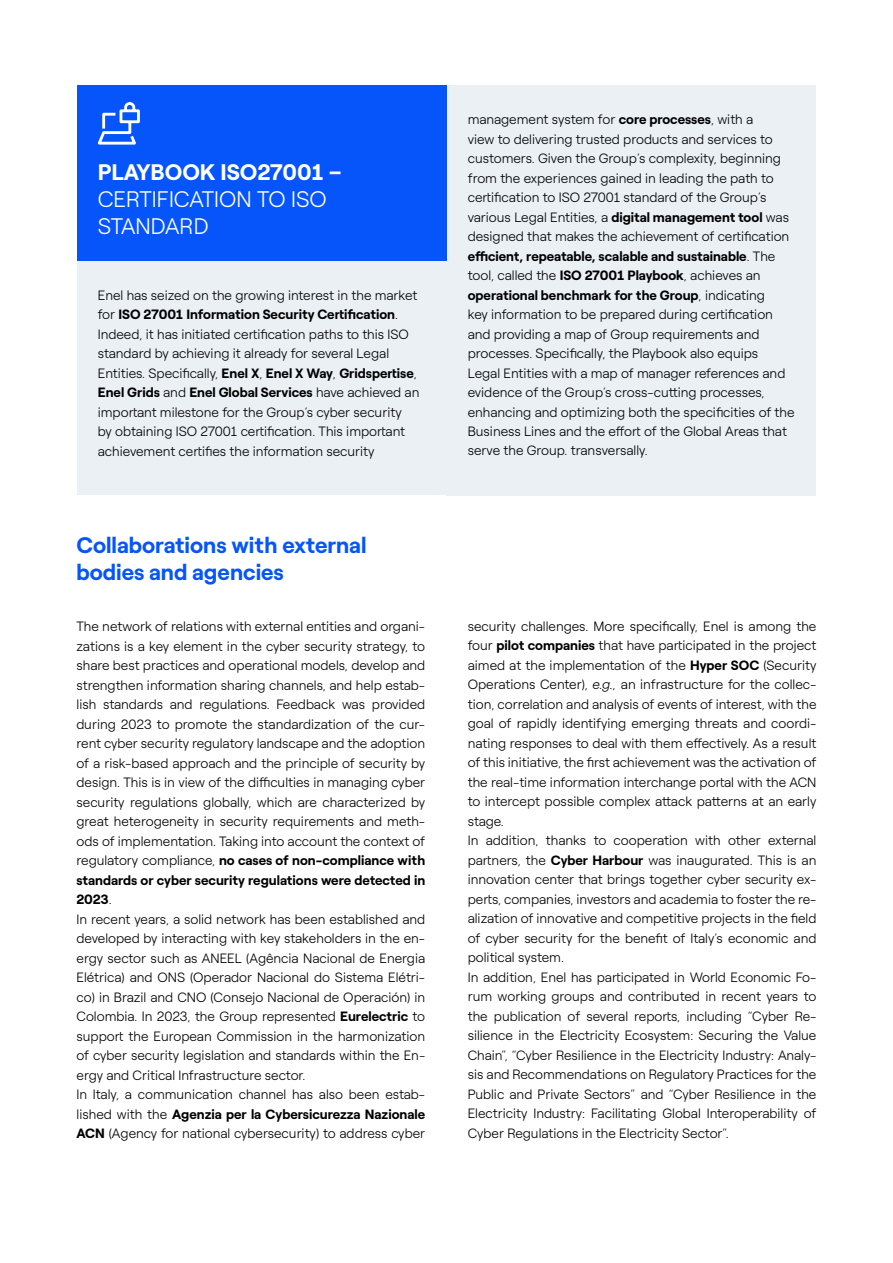
<style>
.page{position:relative;width:893px;height:1263px;background:#fff}
.page>*{position:absolute;margin:0;border:0;box-sizing:border-box;transform-origin:0 0}
.t1{font:700 22.5px/27px "Roobert ENEL";color:#0555fa}
.t2{font:300 22.5px/27px "Roobert ENEL";color:#fff}
.t3{font:700 22.5px "Roobert ENEL";color:#fff}
.t4{font:300 13.5px/19.5px "Roobert ENEL";color:#000}
.s1{font-weight:700}
.s2{font-style:italic}
</style>
<div class="page">
<div style="left:77px;top:261px;width:369px;height:234px;background:#ebf0f5"></div>
<div style="left:446px;top:85px;width:370px;height:410px;background:#ebf0f5"></div>
<div style="left:77px;top:85px;width:369px;height:176px;background:#0555fa"></div>
<svg style="left:97px;top:102px;width:43px;height:43px"></svg>
<h1 class="t3" style="left:98px;top:155px;width:245px">PLAYBOOK ISO27001 –</h1>
<h1 class="t2" style="left:98px;top:184px;width:230px">CERTIFICATION TO ISO<br>STANDARD</h1>
<p class="t4" style="left:98px;top:284px;width:323px">Enel has seized on the growing interest in the market for <span class="s1">ISO 27001 Information Security Certification</span>.<br>Indeed, it has initiated certification paths to this ISO standard by achieving it already for several Legal Entities. Specifically, <span class="s1">Enel X</span>, <span class="s1">Enel X Way</span>, <span class="s1">Gridspertise</span>, <span class="s1">Enel Grids</span> and <span class="s1">Enel Global Services</span> have achieved an important milestone for the Group’s cyber security<br>by obtaining ISO 27001 certification. This important achievement certifies the information security</p>
<p class="t4" style="left:468px;top:109px;width:328px">management system for <span class="s1">core processes</span>, with a<br>view to delivering trusted products and services to customers. Given the Group’s complexity, beginning from the experiences gained in leading the path to certification to ISO 27001 standard of the Group’s various Legal Entities, a <span class="s1">digital management tool</span> was designed that makes the achievement of certification <span class="s1">efficient, repeatable, scalable and sustainable</span>. The tool, called the <span class="s1">ISO 27001 Playbook</span>, achieves an <span class="s1">operational benchmark for the Group</span>, indicating<br>key information to be prepared during certification and providing a map of Group requirements and processes. Specifically, the Playbook also equips<br>Legal Entities with a map of manager references and evidence of the Group’s cross-cutting processes, enhancing and optimizing both the specificities of the Business Lines and the effort of the Global Areas that serve the Group. transversally.</p>
<h1 class="t1" style="left:77px;top:530px;width:292px">Collaborations with external bodies and agencies</h1>
<p class="t4" style="left:77px;top:616px;width:350px">The network of relations with external entities and organi&shy;zations is a key element in the cyber security strategy, to share best practices and operational models, develop and strengthen information sharing channels, and help estab&shy;lish standards and regulations. Feedback was provided during 2023 to promote the standardization of the cur&shy;rent cyber security regulatory landscape and the adoption of a risk-based approach and the principle of security by design. This is in view of the difficulties in managing cyber security regulations globally, which are characterized by great heterogeneity in security requirements and meth&shy;ods of implementation. Taking into account the context of regulatory compliance, <span class="s1">no cases of non-compliance with standards or cyber security regulations were detected in 2023</span>.<br>In recent years, a solid network has been established and developed by interacting with key stakeholders in the en&shy;ergy sector such as ANEEL (Agência Nacional de Energia Elétrica) and ONS (Operador Nacional do Sistema Elétri&shy;co) in Brazil and CNO (Consejo Nacional de Operación) in Colombia. In 2023, the Group represented <span class="s1">Eurelectric</span> to support the European Commission in the harmonization of cyber security legislation and standards within the En&shy;ergy and Critical Infrastructure sector.<br>In Italy, a communication channel has also been estab&shy;lished with the <span class="s1">Agenzia per la Cybersicurezza Nazionale ACN</span> (Agency for national cybersecurity) to address cyber</p>
<p class="t4" style="left:468px;top:615px;width:350px">security challenges. More specifically, Enel is among the four <span class="s1">pilot companies</span> that have participated in the project aimed at the implementation of the <span class="s1">Hyper SOC</span> (Security Operations Center), <span class="s2">e.g.,</span> an infrastructure for the collec&shy;tion, correlation and analysis of events of interest, with the goal of rapidly identifying emerging threats and coordi&shy;nating responses to deal with them effectively. As a result of this initiative, the first achievement was the activation of the real-time information interchange portal with the ACN to intercept possible complex attack patterns at an early stage.<br>In addition, thanks to cooperation with other external partners, the <span class="s1">Cyber Harbour</span> was inaugurated. This is an innovation center that brings together cyber security ex&shy;perts, companies, investors and academia to foster the re&shy;alization of innovative and competitive projects in the field of cyber security for the benefit of Italy’s economic and political system.<br>In addition, Enel has participated in World Economic Fo&shy;rum working groups and contributed in recent years to the publication of several reports, including “Cyber Re&shy;silience in the Electricity Ecosystem: Securing the Value Chain”, “Cyber Resilience in the Electricity Industry: Analy&shy;sis and Recommendations on Regulatory Practices for the Public and Private Sectors” and “Cyber Resilience in the Electricity Industry: Facilitating Global Interoperability of Cyber Regulations in the Electricity Sector”.</p>
</div>
